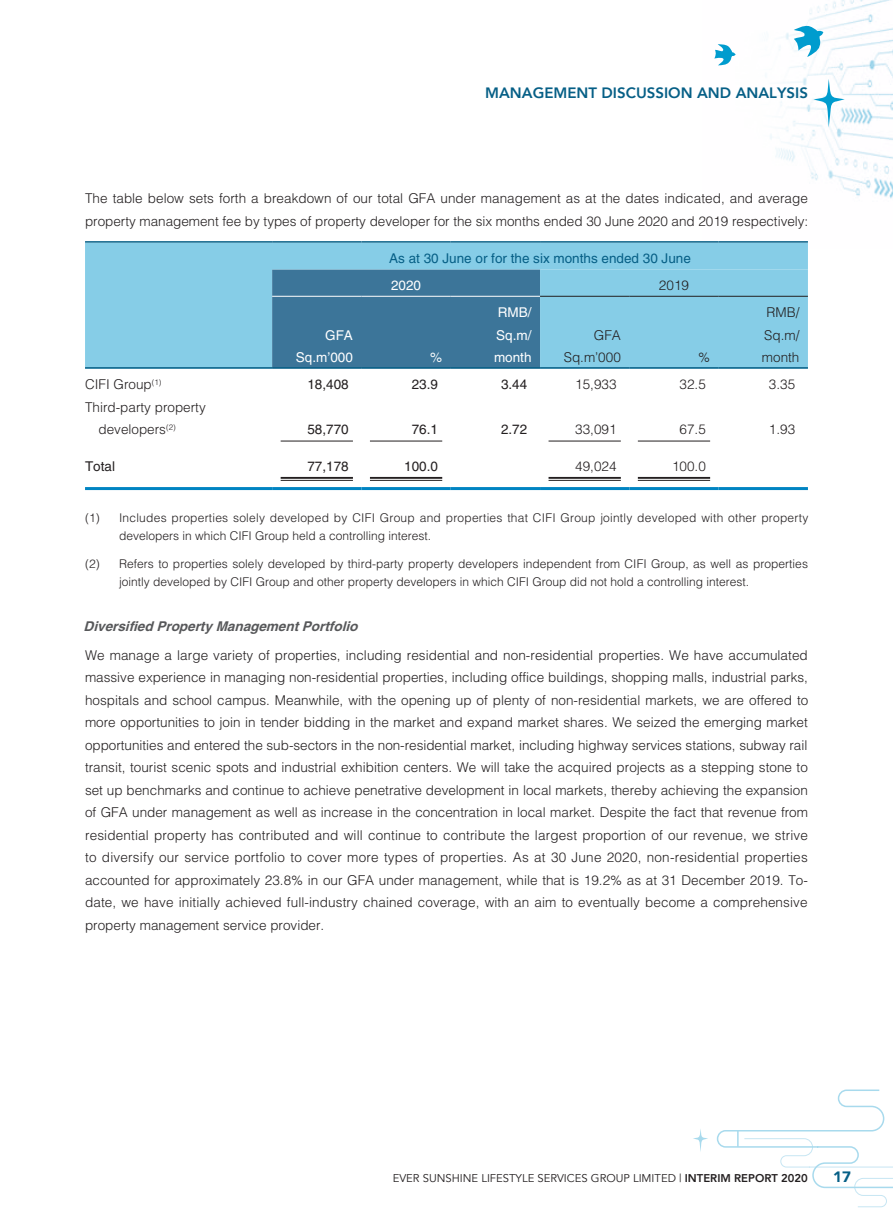
<style>
.page{position:relative;width:893px;height:1212px;background:#fff}
.page>*{position:absolute;margin:0;border:0;box-sizing:border-box;transform-origin:0 0}
.t1{font:800 15px "Avenir LT Com";color:#065f86}
.t2{font:900 15px "Avenir LT Com";color:#065f86}
._1__內文{font:300 13.5px/22.5px "Helvetica LT Std";color:#231f20}
._1__內文-2{font:13.5px "Helvetica LT Std";color:#231f20}
._1__內文-3{font:13.5px "Helvetica LT Std";color:#065f86}
._5__副副標題{font:italic 700 13.5px "Helvetica LT Std";color:#57585a}
._1__內文-4{font:13.5px "Helvetica LT Std";color:#fff}
._2__附註內文{font:300 12px/18px "Helvetica LT Std";letter-spacing:.005em;color:#231f20}
.t3{font:11.25px "Avenir LT Com";color:#231f20}
.s1{font-weight:800}
</style>
<div class="page">
<img style="left:718px;top:0;width:175px;height:199px">
<svg style="left:794px;top:24px;width:29px;height:33px"></svg>
<svg style="left:714px;top:44px;width:22px;height:21px"></svg>
<svg style="left:813px;top:79px;width:32px;height:48px"></svg>
<svg style="left:716px;top:1089px;width:177px;height:118px"></svg>
<svg style="left:693px;top:1129px;width:15px;height:23px"></svg>
<div style="left:85px;top:243px;width:723px;height:124px;background:#86cde7"></div>
<svg style="left:272px;top:270px;width:536px;height:211px"></svg>
<hr style="left:85px;top:241px;width:187px;height:2px;background:#065f86">
<hr style="left:272px;top:241px;width:89px;height:2px;background:#065f86">
<hr style="left:361px;top:241px;width:90px;height:2px;background:#065f86">
<hr style="left:451px;top:241px;width:89px;height:2px;background:#065f86">
<hr style="left:540px;top:241px;width:179px;height:2px;background:#065f86">
<hr style="left:719px;top:241px;width:89px;height:2px;background:#065f86">
<hr style="left:272px;top:296px;width:89px;height:1px;background:#fff">
<hr style="left:361px;top:296px;width:90px;height:1px;background:#fff">
<hr style="left:451px;top:296px;width:89px;height:1px;background:#fff">
<hr style="left:540px;top:296px;width:89px;height:1px;background:#231f20">
<hr style="left:629px;top:296px;width:90px;height:1px;background:#231f20">
<hr style="left:719px;top:296px;width:89px;height:1px;background:#231f20">
<hr style="left:85px;top:367px;width:187px;height:2px;background:#065f86">
<hr style="left:272px;top:367px;width:89px;height:2px;background:#065f86">
<hr style="left:361px;top:367px;width:90px;height:2px;background:#065f86">
<hr style="left:451px;top:367px;width:89px;height:2px;background:#065f86">
<hr style="left:540px;top:367px;width:89px;height:2px;background:#065f86">
<hr style="left:629px;top:367px;width:90px;height:2px;background:#065f86">
<hr style="left:719px;top:367px;width:89px;height:2px;background:#065f86">
<hr style="left:281px;top:441px;width:72px;height:1px;background:#231f20">
<hr style="left:370px;top:441px;width:72px;height:1px;background:#231f20">
<hr style="left:549px;top:441px;width:72px;height:1px;background:#231f20">
<hr style="left:638px;top:441px;width:72px;height:1px;background:#231f20">
<hr style="left:281px;top:477px;width:72px;height:2px;background:#231f20">
<hr style="left:281px;top:480px;width:72px;height:1px;background:#231f20">
<hr style="left:370px;top:477px;width:72px;height:2px;background:#231f20">
<hr style="left:370px;top:480px;width:72px;height:1px;background:#231f20">
<hr style="left:549px;top:477px;width:72px;height:2px;background:#231f20">
<hr style="left:549px;top:480px;width:72px;height:1px;background:#231f20">
<hr style="left:638px;top:477px;width:72px;height:2px;background:#231f20">
<hr style="left:638px;top:480px;width:72px;height:1px;background:#231f20">
<hr style="left:85px;top:487px;width:187px;height:3px;background:#0084c2">
<hr style="left:272px;top:487px;width:89px;height:3px;background:#0084c2">
<hr style="left:361px;top:487px;width:90px;height:3px;background:#0084c2">
<hr style="left:451px;top:487px;width:89px;height:3px;background:#0084c2">
<hr style="left:540px;top:487px;width:89px;height:3px;background:#0084c2">
<hr style="left:629px;top:487px;width:90px;height:3px;background:#0084c2">
<hr style="left:719px;top:487px;width:89px;height:3px;background:#0084c2">
<p class="t1" style="left:485px;top:84px;width:324px">MANAGEMENT DISCUSSION AND ANALYSIS</p>
<p class="_1__內文" style="left:85px;top:187px;width:725px">The table below sets forth a breakdown of our total GFA under management as at the dates indicated, and average property management fee by types of property developer for the six months ended 30 June 2020 and 2019 respectively:</p>
<p class="_1__內文-3" style="left:389px;top:251px;width:303px">As at 30 June or for the six months ended 30 June</p>
<p class="_1__內文-4" style="left:391px;top:278px;width:32px">2020</p>
<p class="_1__內文" style="left:659px;top:274px;width:32px">2019</p>
<p class="_1__內文-4" style="left:325px;top:327px;width:29px">GFA</p>
<p class="_1__內文" style="left:766px;top:301px;width:35px">RMB/</p>
<p class="_1__內文" style="left:764px;top:324px;width:37px">Sq.m/</p>
<p class="_1__內文-4" style="left:498px;top:305px;width:35px">RMB/</p>
<p class="_1__內文-4" style="left:496px;top:327px;width:37px">Sq.m/</p>
<p class="_1__內文-4" style="left:494px;top:350px;width:39px">month</p>
<p class="_1__內文" style="left:594px;top:324px;width:29px">GFA</p>
<p class="_1__內文-4" style="left:296px;top:350px;width:59px">Sq.m’000</p>
<p class="_1__內文-4" style="left:430px;top:350px;width:14px">%</p>
<p class="_1__內文" style="left:564px;top:346px;width:59px">Sq.m’000</p>
<p class="_1__內文" style="left:698px;top:346px;width:14px">%</p>
<p class="_1__內文" style="left:762px;top:346px;width:39px">month</p>
<p class="_1__內文" style="left:85px;top:373px;width:78px">CIFI Group<sup>(1)</sup></p>
<p class="_1__內文-2" style="left:307px;top:377px;width:43px">18,408</p>
<p class="_1__內文-2" style="left:412px;top:377px;width:28px">23.9</p>
<p class="_1__內文-2" style="left:501px;top:377px;width:28px">3.44</p>
<p class="_1__內文" style="left:575px;top:373px;width:43px">15,933</p>
<p class="_1__內文" style="left:680px;top:373px;width:28px">32.5</p>
<p class="_1__內文" style="left:769px;top:373px;width:28px">3.35</p>
<p class="_1__內文" style="left:85px;top:396px;width:122px">Third-party property</p>
<p class="_1__內文" style="left:99px;top:418px;width:79px">developers<sup>(2)</sup></p>
<p class="_1__內文-2" style="left:307px;top:422px;width:43px">58,770</p>
<p class="_1__內文-2" style="left:412px;top:422px;width:28px">76.1</p>
<p class="_1__內文-2" style="left:501px;top:422px;width:28px">2.72</p>
<p class="_1__內文" style="left:575px;top:418px;width:43px">33,091</p>
<p class="_1__內文" style="left:680px;top:418px;width:28px">67.5</p>
<p class="_1__內文" style="left:769px;top:418px;width:28px">1.93</p>
<p class="_1__內文-2" style="left:85px;top:458px;width:32px">Total</p>
<p class="_1__內文-2" style="left:307px;top:458px;width:43px">77,178</p>
<p class="_1__內文-2" style="left:404px;top:458px;width:35px">100.0</p>
<p class="_1__內文" style="left:575px;top:454px;width:43px">49,024</p>
<p class="_1__內文" style="left:672px;top:454px;width:35px">100.0</p>
<p class="_2__附註內文" style="left:119px;top:508px;width:691px;text-indent:-34px">(1) Includes properties solely developed by CIFI Group and properties that CIFI Group jointly developed with other property developers in which CIFI Group held a controlling interest.</p>
<p class="_2__附註內文" style="left:119px;top:555px;width:690px;text-indent:-34px">(2) Refers to properties solely developed by third-party property developers independent from CIFI Group, as well as properties jointly developed by CIFI Group and other property developers in which CIFI Group did not hold a controlling interest.</p>
<p class="_5__副副標題" style="left:84px;top:618px;width:280px">Diversified PropertyManagementPortfolio</p>
<p class="_1__內文" style="left:85px;top:644px;width:725px;text-align:justify">We manage a large variety of properties, including residential and non-residential properties. We have accumulated massive experience in managing non-residential properties, including office buildings, shopping malls, industrial parks, hospitals and school campus. Meanwhile, with the opening up of plenty of non-residential markets, we are offered to more opportunities to join in tender bidding in the market and expand market shares. We seized the emerging market opportunities and entered the sub-sectors in the non-residential market, including highway services stations, subway rail transit, tourist scenic spots and industrial exhibition centers. We will take the acquired projects as a stepping stone to set up benchmarks and continue to achieve penetrative development in local markets, thereby achieving the expansion of GFA under management as well as increase in the concentration in local market. Despite the fact that revenue from residential property has contributed and will continue to contribute the largest proportion of our revenue, we strive to diversify our service portfolio to cover more types of properties. As at 30 June 2020, non-residential properties accounted for approximately 23.8% in our GFA under management, while that is 19.2% as at 31 December 2019. To&shy;date, we have initially achieved full-industry chained coverage, with an aim to eventually become a comprehensive property management service provider.</p>
<p class="t3" style="left:393px;top:1172px;width:417px">EVER SUNSHINE LIFESTYLE SERVICES GROUP LIMITED | <span class="s1">INTERIM REPORT 2020</span></p>
<p class="t2" style="left:833px;top:1168px;width:19px">17</p>
</div>
